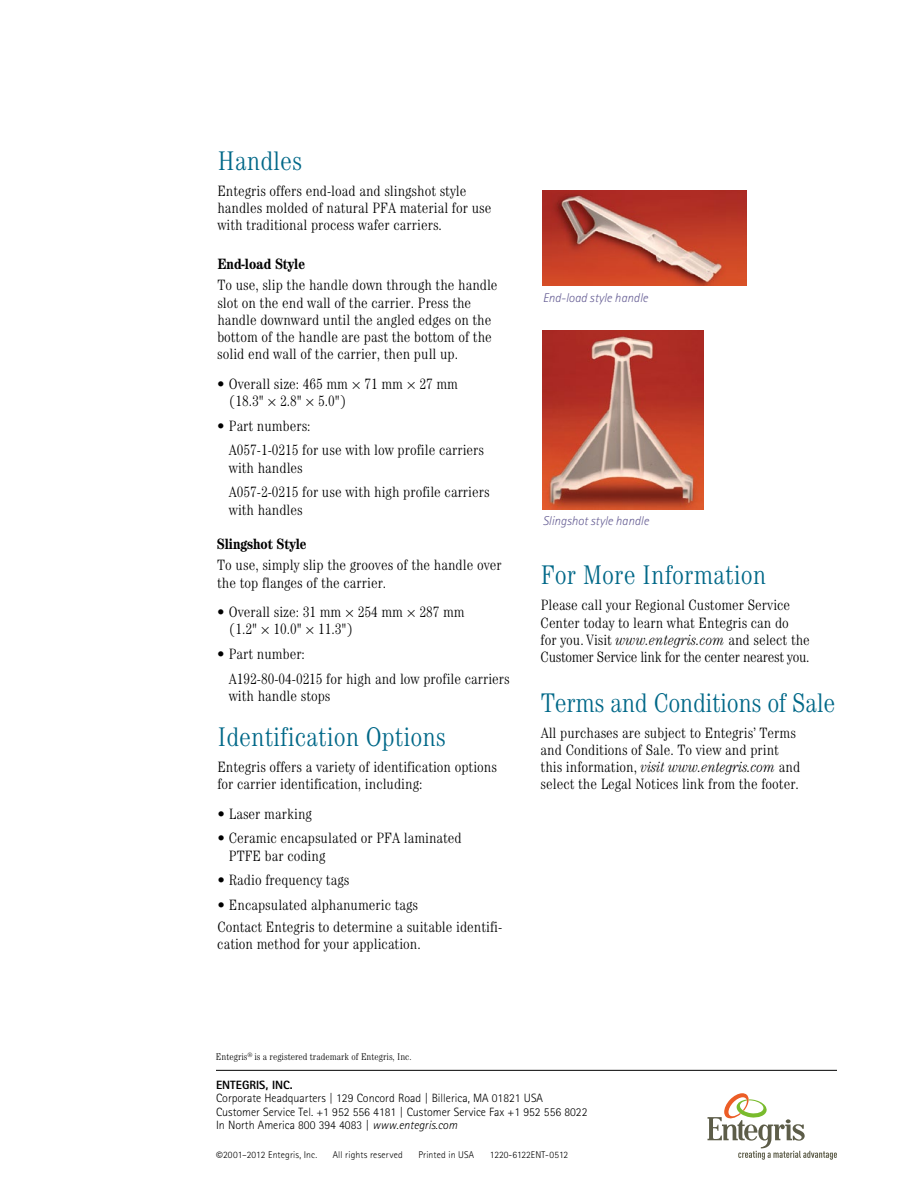
<style>
.page{position:relative;width:918px;height:1188px;background:#fff}
.page>*{position:absolute;margin:0;border:0;box-sizing:border-box;transform-origin:0 0}
.t1{font:300 condensed 27px "Century";color:#006888}
.t2{font:300 condensed 15px/17.2px "Century";color:#000}
.t3{font:700 condensed 15px "Century";color:#000}
.t4{font:italic 300 12.75px "Rotis Sans Serif";color:#675f95}
.t5{font:300 12px/13.5px "Rotis Sans Serif";color:#000}
.t6{font:800 12px "Rotis Sans Serif";color:#000}
.t7{font:300 9.75px "Rotis Sans Serif";letter-spacing:.01em;color:#000}
.t8{font:300 condensed 9.75px "Century";color:#000}
.s1{font-style:italic}
.s2{font-size:13.5px}
</style>
<div class="page">
<svg style="left:708px;top:1093px;width:129px;height:67px"></svg>
<hr style="left:216px;top:1070px;width:621px;height:1px;background:#000">
<img style="left:543px;top:190px;width:204px;height:96px">
<img style="left:543px;top:330px;width:161px;height:180px">
<h1 class="t1" style="left:217px;top:145px;width:86px">Handles</h1>
<p class="t2" style="left:217px;top:182px;width:276px">Entegris offers end-load and slingshot style handles molded of natural PFA material for use with traditional process wafer carriers.</p>
<p class="t3" style="left:217px;top:254px;width:89px">End-load Style</p>
<p class="t2" style="left:217px;top:276px;width:282px">To use, slip the handle down through the handle slot on the end wall of the carrier. Press the handle downward until the angled edges on the bottom of the handle are past the bottom of the solid end wall of the carrier, then pull up.</p>
<p class="t2" style="left:229px;top:375px;width:231px;text-indent:-12px">• Overall size: 465 mm × 71 mm × 27 mm (18.3" × 2.8" × 5.0")</p>
<p class="t2" style="left:229px;top:413px;width:257px;line-height:24.8px;text-indent:-12px">• Part numbers:<br>A057-1-0215 for use with low profile carriers</p>
<p class="t2" style="left:229px;top:455px;width:262px;line-height:24.8px">with handles<br>A057-2-0215 for use with high profile carriers</p>
<p class="t2" style="left:229px;top:501px;width:75px">with handles</p>
<p class="t3" style="left:217px;top:534px;width:91px">Slingshot Style</p>
<p class="t2" style="left:217px;top:556px;width:286px">To use, simply slip the grooves of the handle over the top flanges of the carrier.</p>
<p class="t2" style="left:229px;top:603px;width:237px;text-indent:-12px">• Overall size: 31 mm × 254 mm × 287 mm (1.2" × 10.0" × 11.3")</p>
<p class="t2" style="left:229px;top:641px;width:282px;line-height:24.8px;text-indent:-12px">• Part number:<br>A192-80-04-0215 for high and low profile carriers</p>
<p class="t2" style="left:229px;top:687px;width:103px">with handle stops</p>
<h1 class="t1" style="left:217px;top:721px;width:230px">Identification Options</h1>
<p class="t2" style="left:217px;top:758px;width:281px">Entegris offers a variety of identification options for carrier identification, including:</p>
<p class="t2" style="left:217px;top:805px;width:96px">• Laser marking</p>
<p class="t2" style="left:229px;top:829px;width:234px;text-indent:-12px">• Ceramic encapsulated or PFA laminated<br>PTFE bar coding</p>
<p class="t2" style="left:217px;top:872px;width:133px">• Radio frequency tags</p>
<p class="t2" style="left:217px;top:894px;width:286px;line-height:21.8px">• Encapsulated alphanumeric tags<br>Contact Entegris to determine a suitable identifi-</p>
<p class="t2" style="left:217px;top:935px;width:205px">cation method for your application.</p>
<p class="t4" style="left:543px;top:290px;width:107px">End-load style handle</p>
<p class="t4" style="left:543px;top:513px;width:108px">Slingshot style handle</p>
<h1 class="t1" style="left:541px;top:559px;width:227px">For More Information</h1>
<p class="t2" style="left:541px;top:596px;width:271px">Please call your Regional Customer Service Center today to learn what Entegris can do<br>for you. Visit <span class="s1">www.entegris.com</span> and select the Customer Service link for the center nearest you.</p>
<h1 class="t1" style="left:541px;top:687px;width:296px">Terms and Conditions of Sale</h1>
<p class="t2" style="left:541px;top:724px;width:261px">All purchases are subject to Entegris’ Terms and Conditions of Sale. To view and print this information, <span class="s1">visit www.entegris.com</span> and select the Legal Notices link from the footer.</p>
<p class="t8" style="left:216px;top:1051px;width:197px">Entegris<sup>®</sup> is a registered trademark of Entegris, Inc.</p>
<p class="t6" style="left:216px;top:1077px;width:78px">ENTEGRIS, INC.</p>
<p class="t5" style="left:216px;top:1091px;width:373px">Corporate Headquarters | 129 Concord Road | Billerica, MA 01821 USA<br>Customer Service Tel. +1 952 556 4181 | Customer Service Fax +1 952 556 8022<br>In North America 800 394 4083 | <span class="s1">www.entegris.com</span></p>
<p class="t7" style="left:216px;top:1149px;width:103px"><span class="s2">©</span>2001–2012 Entegris, Inc.</p>
<p class="t7" style="left:333px;top:1149px;width:72px">All rights reserved</p>
<p class="t7" style="left:418px;top:1149px;width:57px">Printed in USA</p>
<p class="t7" style="left:490px;top:1149px;width:80px">1220-6122ENT-0512</p>
</div>
